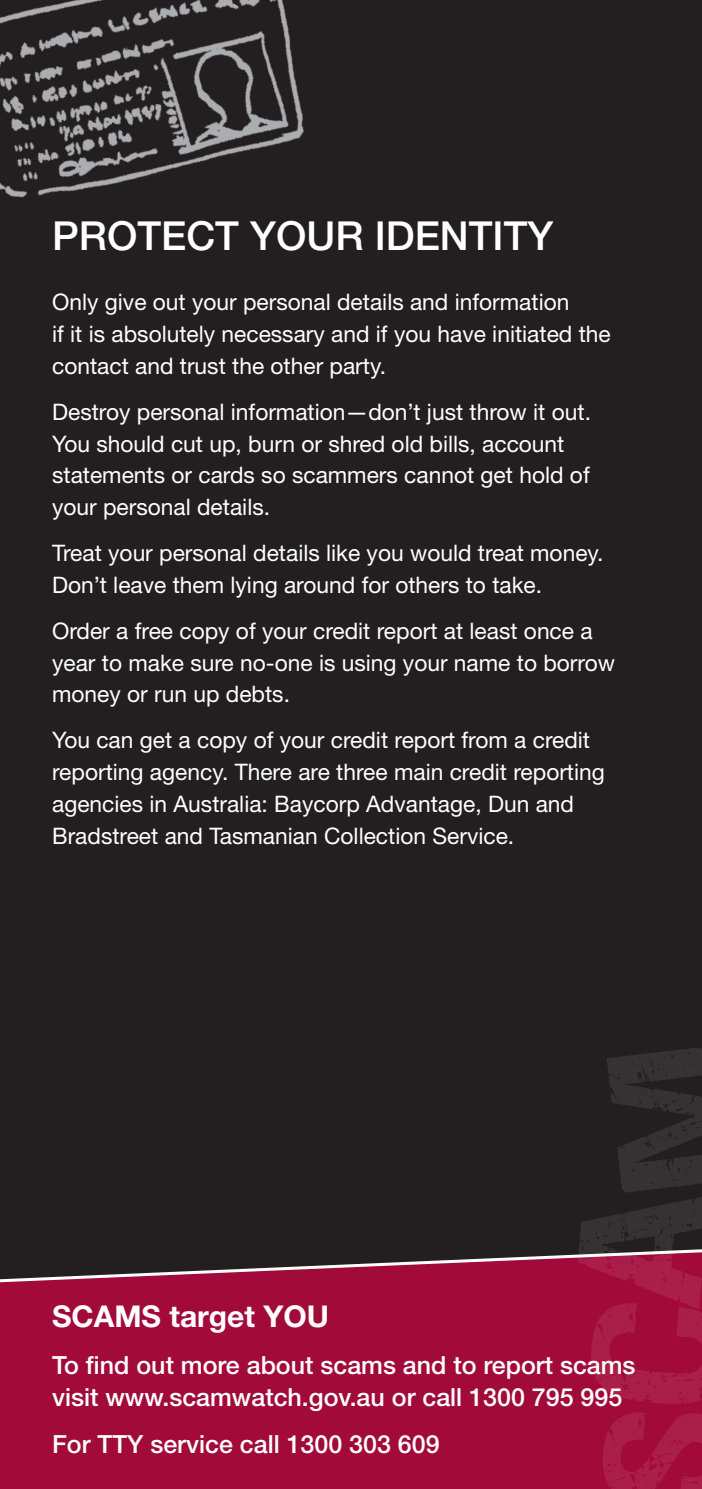
<style>
.page{position:relative;width:702px;height:1489px;background:#fff}
.page>*{position:absolute;margin:0;border:0;box-sizing:border-box;transform-origin:0 0}
.t1{font:500 40px "Helvetica Neue LT Std";color:#fff}
.t2{font:700 30px "Helvetica Neue LT Std";color:#fff}
.t3{font:500 25px/32.5px "Helvetica Neue LT Std";color:#fff}
.t4{font:22.75px/31.8px "Helvetica Neue LT Std";color:#fff}
</style>
<div class="page">
<div style="left:0;top:0;width:702px;height:1246px;background:#231f20"></div>
<svg style="left:0;top:1246px;width:702px;height:242px;background:#980e3a"></svg>
<svg style="left:602px;top:1411px;width:100px;height:77px;background:#a61442"></svg>
<svg style="left:578px;top:1043px;width:124px;height:360px;background:#5f2134"></svg>
<img style="left:0;top:0;width:335px;height:219px">
<h1 class="t1" style="left:52px;top:212px;width:503px">Protect your identity</h1>
<p class="t4" style="left:52px;top:286px;width:560px">Only give out your personal details and information<br>if it is absolutely necessary and if you have initiated the contact and trust the other party.</p>
<p class="t4" style="left:52px;top:395px;width:540px">Destroy personal information—don’t just throw it out.<br>You should cut up, burn or shred old bills, account statements or cards so scammers cannot get hold of your personal details.</p>
<p class="t4" style="left:52px;top:537px;width:553px">Treat your personal details like you would treat money.<br>Don’t leave them lying around for others to take.</p>
<p class="t4" style="left:52px;top:614px;width:564px">Order a free copy of your credit report at least once a year to make sure no-one is using your name to borrow money or run up debts.</p>
<p class="t4" style="left:52px;top:724px;width:554px">You can get a copy of your credit report from a credit reporting agency. There are three main credit reporting agencies in Australia: Baycorp Advantage, Dun and Bradstreet and Tasmanian Collection Service.</p>
<h2 class="t2" style="left:52px;top:1297px;width:234px">SCAMS target YOU</h2>
<p class="t3" style="left:52px;top:1347px;width:585px">To find out more about scams and to report scams visit www.scamwatch.gov.au or call 1300 795 995</p>
<p class="t3" style="left:52px;top:1427px;width:389px">For TTY service call 1300 303 609</p>
</div>
